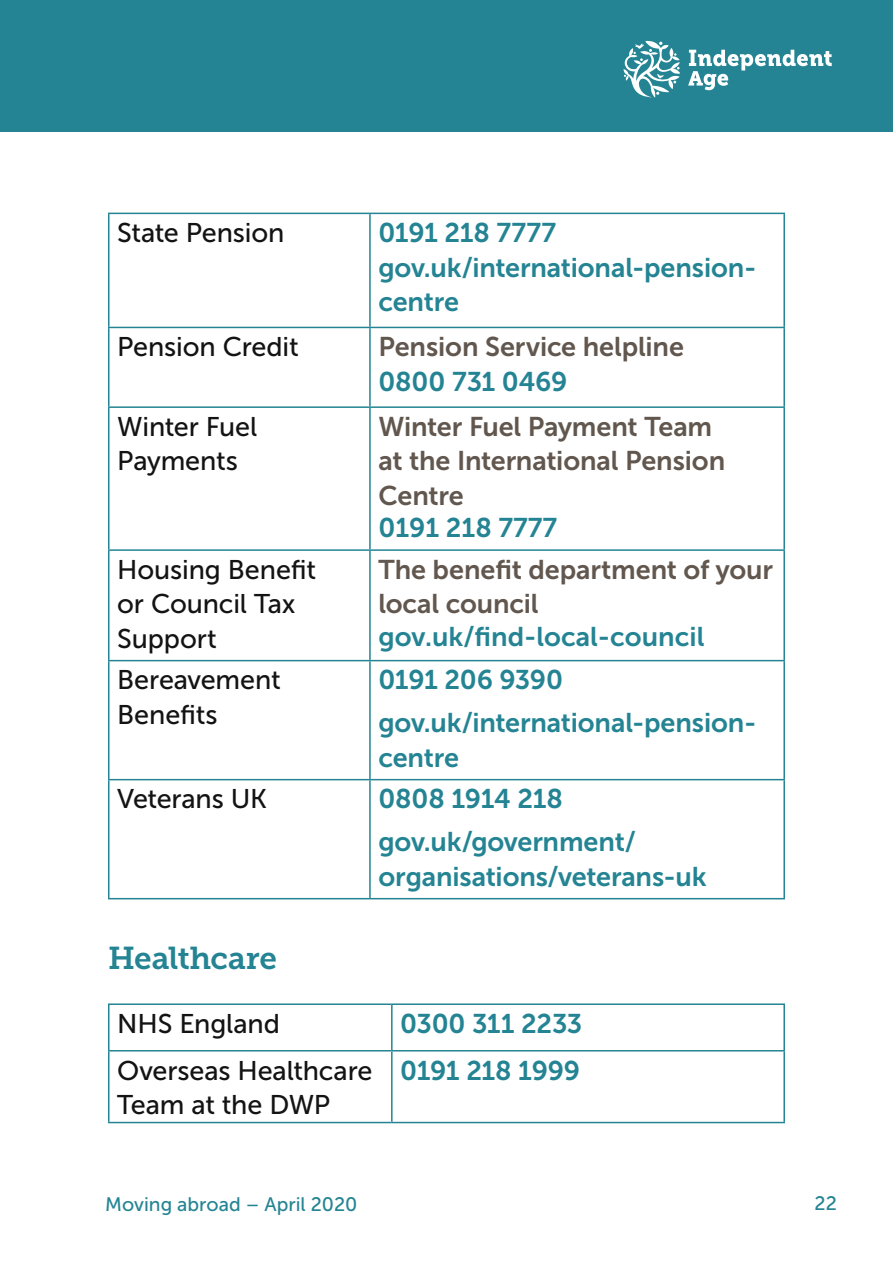
<style>
.page{position:relative;width:893px;height:1263px;background:#fff}
.page>*{position:absolute;margin:0;border:0;box-sizing:border-box;transform-origin:0 0}
.Heading_3_lg{font:31.5px "Museo Slab 700";letter-spacing:-.01em;color:#248493}
.Body_18pt{font:27px/34.5px "Museo Sans 700";letter-spacing:-.01em;color:#248493}
.Body_18pt-2{font:27px/33.8px "Museo Sans 700";letter-spacing:-.005em;color:#61574e}
.Body_18pt-3{font:27px/34.5px "Museo Sans 500";letter-spacing:-.005em;color:#131313}
.t1{font:19.5px "Museo Sans 500";color:#248493}
.s1{color:#248493}
</style>
<div class="page">
<div style="left:0;top:0;width:893px;height:132px;background:#248493"></div>
<svg style="left:623px;top:41px;width:57px;height:57px"></svg>
<svg style="left:688px;top:50px;width:144px;height:40px"></svg>
<hr style="left:108px;top:213px;width:262px;height:1px;background:#248493">
<hr style="left:108px;top:214px;width:2px;height:113px;background:#248493">
<hr style="left:370px;top:213px;width:415px;height:1px;background:#248493">
<hr style="left:369px;top:214px;width:2px;height:113px;background:#248493">
<hr style="left:783px;top:214px;width:2px;height:113px;background:#248493">
<hr style="left:108px;top:327px;width:262px;height:1px;background:#248493">
<hr style="left:108px;top:328px;width:2px;height:78px;background:#248493">
<hr style="left:370px;top:327px;width:415px;height:1px;background:#248493">
<hr style="left:369px;top:328px;width:2px;height:78px;background:#248493">
<hr style="left:783px;top:328px;width:2px;height:78px;background:#248493">
<hr style="left:108px;top:406px;width:262px;height:2px;background:#248493">
<hr style="left:108px;top:408px;width:2px;height:141px;background:#248493">
<hr style="left:370px;top:406px;width:415px;height:2px;background:#248493">
<hr style="left:369px;top:408px;width:2px;height:141px;background:#248493">
<hr style="left:783px;top:408px;width:2px;height:141px;background:#248493">
<hr style="left:108px;top:549px;width:262px;height:2px;background:#248493">
<hr style="left:108px;top:551px;width:2px;height:109px;background:#248493">
<hr style="left:370px;top:549px;width:415px;height:2px;background:#248493">
<hr style="left:369px;top:551px;width:2px;height:109px;background:#248493">
<hr style="left:783px;top:551px;width:2px;height:109px;background:#248493">
<hr style="left:108px;top:660px;width:262px;height:1px;background:#248493">
<hr style="left:108px;top:661px;width:2px;height:118px;background:#248493">
<hr style="left:370px;top:660px;width:415px;height:1px;background:#248493">
<hr style="left:369px;top:661px;width:2px;height:118px;background:#248493">
<hr style="left:783px;top:661px;width:2px;height:118px;background:#248493">
<hr style="left:108px;top:779px;width:262px;height:1px;background:#248493">
<hr style="left:108px;top:780px;width:2px;height:118px;background:#248493">
<hr style="left:370px;top:779px;width:415px;height:1px;background:#248493">
<hr style="left:369px;top:780px;width:2px;height:118px;background:#248493">
<hr style="left:783px;top:780px;width:2px;height:118px;background:#248493">
<hr style="left:108px;top:898px;width:262px;height:1px;background:#248493">
<hr style="left:370px;top:898px;width:415px;height:1px;background:#248493">
<hr style="left:108px;top:1003px;width:284px;height:2px;background:#248493">
<hr style="left:108px;top:1005px;width:2px;height:45px;background:#248493">
<hr style="left:392px;top:1003px;width:393px;height:2px;background:#248493">
<hr style="left:391px;top:1005px;width:2px;height:45px;background:#248493">
<hr style="left:783px;top:1005px;width:2px;height:45px;background:#248493">
<hr style="left:108px;top:1050px;width:284px;height:1px;background:#248493">
<hr style="left:108px;top:1051px;width:2px;height:71px;background:#248493">
<hr style="left:392px;top:1050px;width:393px;height:1px;background:#248493">
<hr style="left:391px;top:1051px;width:2px;height:71px;background:#248493">
<hr style="left:783px;top:1051px;width:2px;height:71px;background:#248493">
<hr style="left:108px;top:1122px;width:284px;height:1px;background:#248493">
<hr style="left:392px;top:1122px;width:393px;height:1px;background:#248493">
<p class="Body_18pt-3" style="left:117px;top:216px;width:169px">State Pension</p>
<p class="Body_18pt" style="left:378px;top:216px;width:379px">0191 218 7777 gov.uk/international-pension&shy;centre</p>
<p class="Body_18pt-3" style="left:117px;top:330px;width:183px">Pension Credit</p>
<p class="Body_18pt-2" style="left:378px;top:330px;width:307px;line-height:34.5px">Pension Service helpline<br><span class="s1">0800 731 0469</span></p>
<p class="Body_18pt-3" style="left:117px;top:409px;width:141px">Winter Fuel<br>Payments</p>
<p class="Body_18pt-2" style="left:378px;top:410px;width:348px">Winter Fuel Payment Team at the International Pension<br>Centre<br><span class="s1">0191 218 7777</span></p>
<p class="Body_18pt-3" style="left:117px;top:552px;width:200px">Housing Benefit or Council Tax<br>Support</p>
<p class="Body_18pt-2" style="left:378px;top:553px;width:396px">The benefit department of your local council <span class="s1">gov.uk/find-local-council</span></p>
<p class="Body_18pt-3" style="left:117px;top:663px;width:165px">Bereavement<br>Benefits</p>
<p class="Body_18pt" style="left:378px;top:663px;width:186px">0191 206 9390</p>
<p class="Body_18pt" style="left:378px;top:706px;width:379px">gov.uk/international-pension&shy;centre</p>
<p class="Body_18pt-3" style="left:117px;top:782px;width:151px">Veterans UK</p>
<p class="Body_18pt" style="left:378px;top:782px;width:186px">0808 1914 218</p>
<p class="Body_18pt" style="left:378px;top:825px;width:330px">gov.uk/government/ organisations/veterans-uk</p>
<h3 class="Heading_3_lg" style="left:108px;top:941px;width:171px">Healthcare</h3>
<p class="Body_18pt-3" style="left:117px;top:1006px;width:164px">NHS England</p>
<p class="Body_18pt" style="left:400px;top:1006px;width:184px">0300 311 2233</p>
<p class="Body_18pt-3" style="left:117px;top:1053px;width:257px">Overseas Healthcare<br>Team at the DWP</p>
<p class="Body_18pt" style="left:400px;top:1053px;width:181px">0191 218 1999</p>
<p class="t1" style="left:105px;top:1193px;width:254px">Moving abroad – April 2020</p>
<p class="t1" style="left:814px;top:1192px;width:24px">22</p>
</div>
